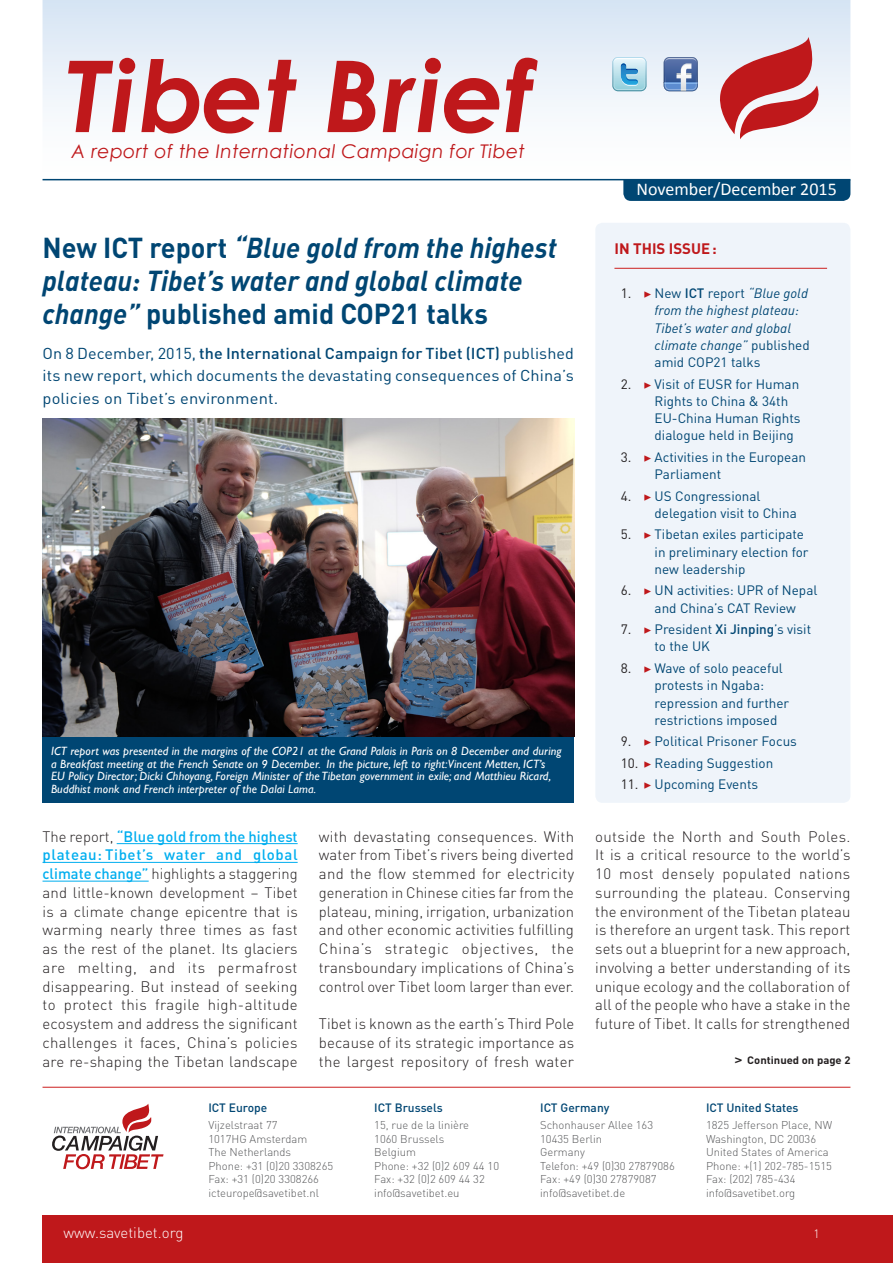
<style>
.page{position:relative;width:893px;height:1263px;background:#fff}
.page>*{position:absolute;margin:0;border:0;box-sizing:border-box;transform-origin:0 0}
.t1{font:italic 700 99.3px "Century Gothic";letter-spacing:.02em;color:#bf181b}
._01_-_Titre{font:28.5px/33px "DIN Bold Italic Alt";color:#004673;scale:.95 1}
.t2{font:italic 18.9px "Century Gothic";letter-spacing:.02em;color:#bf181b}
.t3{font:18px "Calibri";color:#fff}
._01_-_Titre-2{font:15.6px/22.5px "DIN Pro";letter-spacing:.01em;color:#004673;text-align:justify}
._03_-_Texte_courante{font:300 15px/18.8px "DIN Pro";letter-spacing:.01em;color:#231f20;text-align:justify}
.t4{font:300 15px "DIN Pro";color:#fff}
.t5{font:700 15px "DIN";color:#bf181b}
.t6{font:13.5px/17.2px "DIN Pro";color:#004673}
.t7{font:13.5px/17.2px "DIN Regular Italic Alt";color:#004673}
._03_-_Texte_courante-2{font:italic 12px/12.8px "Gill Sans";letter-spacing:.01em;color:#fff}
.t8{font:500 12px "DIN Pro";color:#004673}
._03_-_Texte_courante-3{font:300 12px "DIN Pro";color:#fff}
.t9{font:300 11.25px/13.5px "DIN Pro";color:#57585a}
.Body{font:700 10.65px "DIN Pro";color:#231f20;scale:1.05 1}
.s1{font-family:"DIN Pro";font-weight:700}
.s2{font-family:"DIN Pro";color:#231f20}
.s3{font-family:"Minion Pro";color:#bf181b}
.s4{font-family:"DIN Pro"}
.s5{font-family:"DIN Pro";font-weight:500}
.s6{color:#231f20}
.s7{font-weight:500}
.s8{font-weight:500;color:#00aeef}
.s9{font-family:"Helvetica"}
</style>
<div class="page">
<svg style="left:43px;top:0;width:807px;height:179px"></svg>
<hr style="left:43px;top:179px;width:807px;height:1px;background:#004673">
<div style="left:623px;top:180px;width:227px;height:21px;background:#004673"></div>
<div style="left:43px;top:1215px;width:850px;height:48px;background:#bf181b"></div>
<svg style="left:612px;top:57px;width:34px;height:34px"></svg>
<svg style="left:664px;top:57px;width:34px;height:34px"></svg>
<svg style="left:719px;top:37px;width:107px;height:102px"></svg>
<hr style="left:43px;top:1087px;width:807px;height:1px;background:#cc1e1e">
<svg style="left:52px;top:1103px;width:112px;height:66px"></svg>
<div style="left:595px;top:223px;width:255px;height:580px;background:#eff4fa;border-radius:7px"></div>
<hr style="left:614px;top:268px;width:213px;height:1px;background:#cc1e1e">
<div style="left:43px;top:737px;width:531px;height:66px;background:#004673"></div>
<hr style="left:117px;top:843px;width:181px;height:1px;background:#00aeef">
<hr style="left:43px;top:862px;width:255px;height:1px;background:#00aeef">
<hr style="left:43px;top:881px;width:106px;height:1px;background:#00aeef">
<img style="left:43px;top:418px;width:531px;height:319px">
<h1 class="t1" style="left:66px;top:32px;width:468px">Tibet Brief</h1>
<p class="t2" style="left:72px;top:140px;width:455px">A report of the International Campaign for Tibet</p>
<p class="t3" style="left:636px;top:178px;width:202px">November/December 2015</p>
<p class="_01_-_Titre" style="left:43px;top:230px;width:543px"><span class="s1">New ICT report</span> “Blue gold from the highest</p>
<p class="t5" style="left:614px;top:239px;width:104px">IN THIS ISSUE:</p>
<p class="_01_-_Titre" style="left:43px;top:263px;width:507px">plateau: Tibet’s water and global climate change” <span class="s1">published amid COP21 talks</span></p>
<p class="t7" style="left:655px;top:284px;width:157px;text-indent:-34px"><span class="s2">1.</span> <span class="s3">▶</span> <span class="s4">New</span> <span class="s5">ICT</span> <span class="s4">report</span> “Blue gold from the highest plateau:<br>Tibet’s water and global climate change” <span class="s4">published amid COP21 talks</span></p>
<p class="t6" style="left:655px;top:375px;width:147px;text-indent:-34px"><span class="s6">2.</span> <span class="s3">▶</span> Visit of EUSR for Human<br>Rights to China &amp; 34th<br>EU-China Human Rights dialogue held in Beijing</p>
<p class="t6" style="left:655px;top:448px;width:153px;text-indent:-34px"><span class="s6">3.</span> <span class="s3">▶</span> Activities in the European<br>Parliament</p>
<p class="t6" style="left:655px;top:487px;width:144px;text-indent:-34px"><span class="s6">4.</span> <span class="s3">▶</span> US Congressional delegation visit to China</p>
<p class="t6" style="left:655px;top:525px;width:155px;text-indent:-34px"><span class="s6">5.</span> <span class="s3">▶</span> Tibetan exiles participate in preliminary election for new leadership</p>
<p class="t6" style="left:655px;top:581px;width:164px;text-indent:-34px"><span class="s6">6.</span> <span class="s3">▶</span> UN activities: UPR of Nepal and China’s CAT Review</p>
<p class="t6" style="left:655px;top:620px;width:158px;text-indent:-34px"><span class="s6">7.</span> <span class="s3">▶</span> President <span class="s7">Xi Jinping</span>’s visit to the UK</p>
<p class="t6" style="left:655px;top:659px;width:136px;text-indent:-34px"><span class="s6">8.</span> <span class="s3">▶</span> Wave of solo peaceful protests in Ngaba: repression and further restrictions imposed</p>
<p class="t6" style="left:621px;top:732px;width:178px"><span class="s6">9.</span> <span class="s3">▶</span> Political Prisoner Focus</p>
<p class="t6" style="left:621px;top:754px;width:154px"><span class="s6">10.</span> <span class="s3">▶</span> Reading Suggestion</p>
<p class="t6" style="left:621px;top:775px;width:139px"><span class="s6">11.</span> <span class="s3">▶</span> Upcoming Events</p>
<p class="_01_-_Titre-2" style="left:43px;top:341px;width:533px">On 8 December, 2015, <span class="s7">the International Campaign for Tibet (ICT)</span> published its new report, which documents the devastating consequences of China’s policies on Tibet’s environment.</p>
<p class="_03_-_Texte_courante-2" style="left:51px;top:744px;width:512px">ICT report was presented in the margins of the COP21 at the Grand Palais in Paris on 8 December and during a Breakfast meeting at the French Senate on 9 December. In the picture, left to right:Vincent Metten, ICT’s EU Policy Director; Dicki Chhoyang, Foreign Minister of the Tibetan government in exile; and Matthieu Ricard, Buddhist monk and French interpreter of the Dalai Lama.</p>
<p class="_03_-_Texte_courante" style="left:43px;top:826px;width:257px">The report, <span class="s8">“Blue gold from the highest plateau: Tibet’s water and global climate change”</span> highlights a staggering and little-known development – Tibet is a climate change epicentre that is warming nearly three times as fast as the rest of the planet. Its glaciers are melting, and its permafrost disappearing. But instead of seeking to protect this fragile high-altitude ecosystem and address the significant challenges it faces, China’s policies are re-shaping the Tibetan landscape</p>
<p class="_03_-_Texte_courante" style="left:319px;top:826px;width:257px">with devastating consequences. With water from Tibet’s rivers being diverted and the flow stemmed for electricity generation in Chinese cities far from the plateau, mining, irrigation, urbanization and other economic activities fulfilling China’s strategic objectives, the transboundary implications of China’s control over Tibet loom larger than ever.</p>
<p class="_03_-_Texte_courante" style="left:595px;top:826px;width:257px">outside the North and South Poles.<br>It is a critical resource to the world’s 10 most densely populated nations surrounding the plateau. Conserving the environment of the Tibetan plateau is therefore an urgent task. This report sets out a blueprint for a new approach, involving a better understanding of its unique ecology and the collaboration of all of the people who have a stake in the future of Tibet. It calls for strengthened</p>
<p class="_03_-_Texte_courante" style="left:319px;top:1014px;width:257px">Tibet is known as the earth’s Third Pole because of its strategic importance as the largest repository of fresh water</p>
<p class="Body" style="left:735px;top:1053px;width:111px"><span class="s9">&gt;</span> Continued on page 2</p>
<p class="t8" style="left:208px;top:1099px;width:60px">ICT Europe</p>
<p class="t9" style="left:208px;top:1118px;width:71px">Vijzelstraat 77</p>
<p class="t9" style="left:208px;top:1131px;width:100px">1017HG Amsterdam</p>
<p class="t9" style="left:208px;top:1145px;width:84px">The Netherlands</p>
<p class="t9" style="left:208px;top:1158px;width:126px">Phone: +31 (0)20 3308265</p>
<p class="t9" style="left:208px;top:1172px;width:112px">Fax: +31 (0)20 3308266</p>
<p class="t9" style="left:208px;top:1185px;width:112px">icteurope@savetibet.nl</p>
<p class="t8" style="left:374px;top:1099px;width:70px">ICT Brussels</p>
<p class="t9" style="left:374px;top:1118px;width:96px">15, rue de la linière</p>
<p class="t9" style="left:374px;top:1131px;width:72px">1060 Brussels</p>
<p class="t9" style="left:374px;top:1145px;width:43px">Belgium</p>
<p class="t9" style="left:374px;top:1158px;width:126px">Phone: +32 (0)2 609 44 10</p>
<p class="t9" style="left:374px;top:1172px;width:112px">Fax: +32 (0)2 609 44 32</p>
<p class="t9" style="left:374px;top:1185px;width:87px">info@savetibet.eu</p>
<p class="t8" style="left:540px;top:1099px;width:71px">ICT Germany</p>
<p class="t9" style="left:540px;top:1118px;width:114px">Schonhauser Allee 163</p>
<p class="t9" style="left:540px;top:1131px;width:64px">10435 Berlin</p>
<p class="t9" style="left:540px;top:1145px;width:46px">Germany</p>
<p class="t9" style="left:540px;top:1158px;width:136px">Telefon: +49 (0)30 27879086<br>Fax: +49 (0)30 27879087</p>
<p class="t9" style="left:540px;top:1185px;width:87px">info@savetibet.de</p>
<p class="t8" style="left:706px;top:1099px;width:94px">ICT United States</p>
<p class="t9" style="left:706px;top:1118px;width:128px">1825 Jefferson Place, NW</p>
<p class="t9" style="left:706px;top:1131px;width:112px">Washington, DC 20036</p>
<p class="t9" style="left:706px;top:1145px;width:124px">United States of America</p>
<p class="t9" style="left:706px;top:1158px;width:127px">Phone: +(1) 202-785-1515</p>
<p class="t9" style="left:706px;top:1172px;width:91px">Fax: (202) 785-434</p>
<p class="t9" style="left:706px;top:1185px;width:91px">info@savetibet.org</p>
<p class="t4" style="left:64px;top:1222px;width:121px">www.savetibet.org</p>
<p class="_03_-_Texte_courante-3" style="left:813px;top:1225px;width:8px">1</p>
</div>
